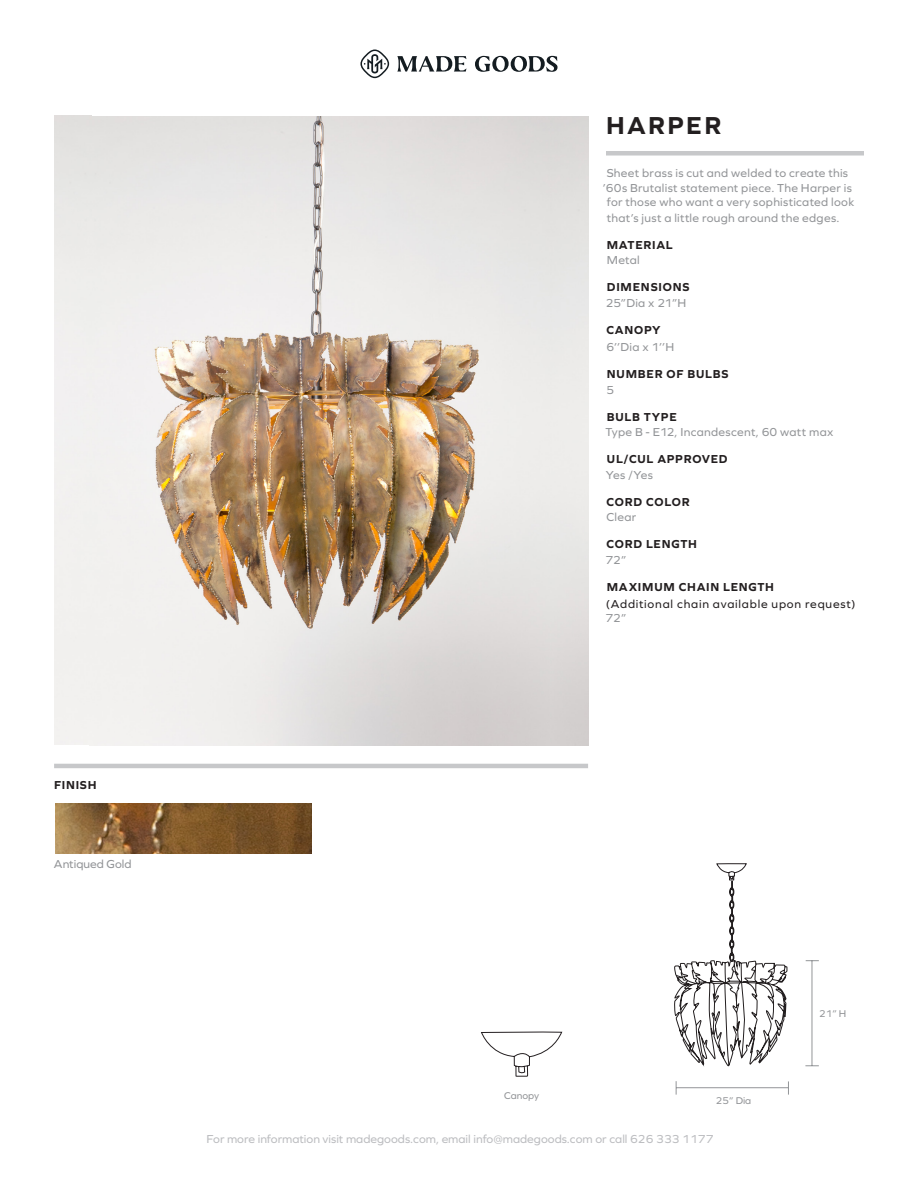
<style>
.page{position:relative;width:918px;height:1188px;background:#fff}
.page>*{position:absolute;margin:0;border:0;box-sizing:border-box;transform-origin:0 0}
.t1{font:700 25.5px "Graphie";letter-spacing:.09em;color:#231f20}
.t2{font:12px/14.4px "Graphie";letter-spacing:.025em;color:#939598;text-align:center}
.t3{font:700 12px "Graphie";letter-spacing:.065em;color:#231f20}
.t4{font:12px "Graphie";color:#bcbdc0}
.t5{font:12px "Graphie";letter-spacing:.065em;color:#231f20}
.t6{font:12px "Graphie";color:#939598}
.t7{font:10.2px "Graphie";color:#939598}
</style>
<div class="page">
<div style="left:606px;top:151px;width:258px;height:5px;background:#c7c8ca"></div>
<svg style="left:397px;top:56px;width:161px;height:16px"></svg>
<svg style="left:360px;top:50px;width:29px;height:28px"></svg>
<hr style="left:54px;top:764px;width:534px;height:4px;background:#c7c8ca">
<img style="left:54px;top:116px;width:534px;height:629px">
<img style="left:55px;top:803px;width:257px;height:51px">
<hr style="left:812px;top:961px;width:1px;height:105px;background:#939598">
<svg style="left:806px;top:960px;width:13px;height:1px"></svg>
<svg style="left:805px;top:1065px;width:14px;height:1px"></svg>
<hr style="left:676px;top:1087px;width:112px;height:1px;background:#939598">
<svg style="left:788px;top:1081px;width:1px;height:14px"></svg>
<svg style="left:676px;top:1081px;width:1px;height:14px"></svg>
<svg style="left:481px;top:1032px;width:82px;height:45px"></svg>
<svg style="left:674px;top:863px;width:114px;height:204px"></svg>
<p class="t3" style="left:54px;top:778px;width:44px">FINISH</p>
<p class="t6" style="left:54px;top:856px;width:79px">Antiqued Gold</p>
<p class="t1" style="left:606px;top:110px;width:117px">HARPER</p>
<p class="t2" style="left:603px;top:166px;width:253px">Sheet brass is cut and welded to create this ’60s Brutalist statement piece. The Harper is for those who want a very sophisticated look</p>
<p class="t2" style="left:607px;top:211px;width:234px">that’s just a little rough around the edges.</p>
<p class="t3" style="left:607px;top:238px;width:67px">MATERIAL</p>
<p class="t2" style="left:607px;top:252px;width:35px">Metal</p>
<p class="t3" style="left:607px;top:280px;width:84px">DIMENSIONS</p>
<p class="t2" style="left:606px;top:296px;width:82px">25”Dia x 21”H</p>
<p class="t3" style="left:607px;top:323px;width:56px">CANOPY</p>
<p class="t2" style="left:606px;top:339px;width:69px">6’’Dia x 1’’H</p>
<p class="t3" style="left:607px;top:367px;width:123px">NUMBER OF BULBS</p>
<p class="t2" style="left:606px;top:383px;width:9px">5</p>
<p class="t3" style="left:607px;top:410px;width:71px">BULB TYPE</p>
<p class="t2" style="left:606px;top:424px;width:229px">Type B - E12, Incandescent, 60 watt max</p>
<p class="t3" style="left:607px;top:452px;width:122px">UL/CUL APPROVED</p>
<p class="t2" style="left:606px;top:468px;width:49px">Yes /Yes</p>
<p class="t3" style="left:607px;top:495px;width:85px">CORD COLOR</p>
<p class="t2" style="left:607px;top:509px;width:31px">Clear</p>
<p class="t3" style="left:607px;top:537px;width:92px">CORD LENGTH</p>
<p class="t2" style="left:605px;top:553px;width:22px">72”</p>
<p class="t3" style="left:607px;top:580px;width:169px">MAXIMUM CHAIN LENGTH</p>
<p class="t5" style="left:606px;top:597px;width:251px">(Additional chain available upon request)</p>
<p class="t2" style="left:605px;top:611px;width:22px">72”</p>
<p class="t7" style="left:504px;top:1090px;width:37px">Canopy</p>
<p class="t7" style="left:716px;top:1094px;width:37px">25” Dia</p>
<p class="t4" style="left:207px;top:1132px;width:508px">For more information visit madegoods.com, email info@madegoods.com or call 626 333 1177</p>
<p class="t7" style="left:819px;top:1007px;width:29px">21” H</p>
</div>
